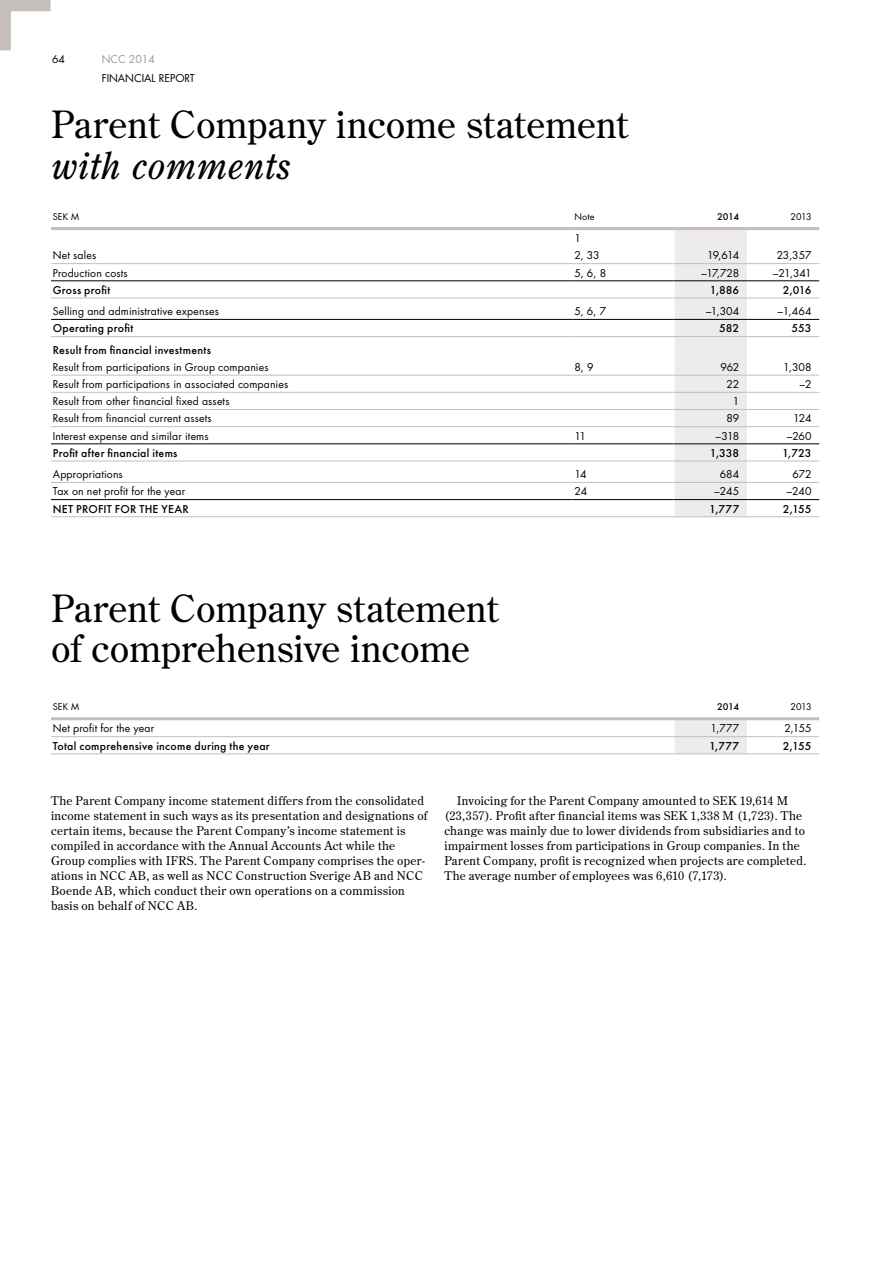
<style>
.page{position:relative;width:893px;height:1263px;background:#fff}
.page>*{position:absolute;margin:0;border:0;box-sizing:border-box;transform-origin:0 0}
.t1{font:37.5px/40.5px "NCC Century";letter-spacing:.005em;color:#000}
.t2{font:italic 37.5px "NCC Century";letter-spacing:.01em;color:#000}
.t3{font:12px/15px "NCC Century";letter-spacing:.025em;color:#000}
.t4{font:10.5px "NCC Futura";letter-spacing:.015em;color:#000}
.t5{font:500 10.5px "NCC Futura";letter-spacing:.025em;color:#000}
.t6{font:10.5px "NCC Futura";color:#9e9898}
.t7{font:9px "NCC Futura";letter-spacing:.01em;color:#000}
.t8{font:500 9px "NCC Futura";letter-spacing:-.045em;color:#000}
</style>
<div class="page">
<svg style="left:0;top:0;width:51px;height:50px"></svg>
<div style="left:675px;top:230px;width:72px;height:286px;background:#eeecea"></div>
<hr style="left:51px;top:263px;width:522px;height:1px;background:#c5bebb">
<hr style="left:573px;top:263px;width:102px;height:1px;background:#c5bebb">
<hr style="left:675px;top:263px;width:72px;height:1px;background:#c5bebb">
<hr style="left:747px;top:263px;width:72px;height:1px;background:#c5bebb">
<hr style="left:51px;top:375px;width:522px;height:1px;background:#c5bebb">
<hr style="left:573px;top:375px;width:102px;height:1px;background:#c5bebb">
<hr style="left:675px;top:375px;width:72px;height:1px;background:#c5bebb">
<hr style="left:747px;top:375px;width:72px;height:1px;background:#c5bebb">
<hr style="left:51px;top:392px;width:522px;height:1px;background:#c5bebb">
<hr style="left:573px;top:392px;width:102px;height:1px;background:#c5bebb">
<hr style="left:675px;top:392px;width:72px;height:1px;background:#c5bebb">
<hr style="left:747px;top:392px;width:72px;height:1px;background:#c5bebb">
<hr style="left:51px;top:409px;width:522px;height:1px;background:#c5bebb">
<hr style="left:573px;top:409px;width:102px;height:1px;background:#c5bebb">
<hr style="left:675px;top:409px;width:72px;height:1px;background:#c5bebb">
<hr style="left:747px;top:409px;width:72px;height:1px;background:#c5bebb">
<hr style="left:51px;top:426px;width:522px;height:1px;background:#c5bebb">
<hr style="left:573px;top:426px;width:102px;height:1px;background:#c5bebb">
<hr style="left:675px;top:426px;width:72px;height:1px;background:#c5bebb">
<hr style="left:747px;top:426px;width:72px;height:1px;background:#c5bebb">
<hr style="left:51px;top:227px;width:522px;height:3px;background:#c5bebb">
<hr style="left:573px;top:227px;width:102px;height:3px;background:#c5bebb">
<hr style="left:675px;top:227px;width:72px;height:3px;background:#c5bebb">
<hr style="left:747px;top:227px;width:72px;height:3px;background:#c5bebb">
<hr style="left:51px;top:444px;width:522px;height:1px;background:#000">
<hr style="left:573px;top:444px;width:102px;height:1px;background:#000">
<hr style="left:675px;top:444px;width:72px;height:1px;background:#000">
<hr style="left:747px;top:444px;width:72px;height:1px;background:#000">
<hr style="left:51px;top:461px;width:522px;height:1px;background:#c5bebb">
<hr style="left:573px;top:461px;width:102px;height:1px;background:#c5bebb">
<hr style="left:675px;top:461px;width:72px;height:1px;background:#c5bebb">
<hr style="left:747px;top:461px;width:72px;height:1px;background:#c5bebb">
<hr style="left:51px;top:281px;width:522px;height:1px;background:#000">
<hr style="left:573px;top:281px;width:102px;height:1px;background:#000">
<hr style="left:675px;top:281px;width:72px;height:1px;background:#000">
<hr style="left:747px;top:281px;width:72px;height:1px;background:#000">
<hr style="left:51px;top:298px;width:522px;height:1px;background:#c5bebb">
<hr style="left:573px;top:298px;width:102px;height:1px;background:#c5bebb">
<hr style="left:675px;top:298px;width:72px;height:1px;background:#c5bebb">
<hr style="left:747px;top:298px;width:72px;height:1px;background:#c5bebb">
<hr style="left:51px;top:319px;width:522px;height:1px;background:#000">
<hr style="left:573px;top:319px;width:102px;height:1px;background:#000">
<hr style="left:675px;top:319px;width:72px;height:1px;background:#000">
<hr style="left:747px;top:319px;width:72px;height:1px;background:#000">
<hr style="left:51px;top:499px;width:522px;height:1px;background:#000">
<hr style="left:573px;top:499px;width:102px;height:1px;background:#000">
<hr style="left:675px;top:499px;width:72px;height:1px;background:#000">
<hr style="left:747px;top:499px;width:72px;height:1px;background:#000">
<hr style="left:51px;top:336px;width:522px;height:1px;background:#c5bebb">
<hr style="left:573px;top:336px;width:102px;height:1px;background:#c5bebb">
<hr style="left:675px;top:336px;width:72px;height:1px;background:#c5bebb">
<hr style="left:747px;top:336px;width:72px;height:1px;background:#c5bebb">
<hr style="left:51px;top:482px;width:522px;height:1px;background:#c5bebb">
<hr style="left:573px;top:482px;width:102px;height:1px;background:#c5bebb">
<hr style="left:675px;top:482px;width:72px;height:1px;background:#c5bebb">
<hr style="left:747px;top:482px;width:72px;height:1px;background:#c5bebb">
<hr style="left:51px;top:516px;width:522px;height:1px;background:#c5bebb">
<hr style="left:573px;top:516px;width:102px;height:1px;background:#c5bebb">
<hr style="left:675px;top:516px;width:72px;height:1px;background:#c5bebb">
<hr style="left:747px;top:516px;width:72px;height:1px;background:#c5bebb">
<svg style="left:675px;top:720px;width:72px;height:34px;background:#eceae8"></svg>
<hr style="left:51px;top:717px;width:624px;height:3px;background:#c5bebb">
<hr style="left:675px;top:717px;width:72px;height:3px;background:#c5bebb">
<hr style="left:747px;top:717px;width:72px;height:3px;background:#c5bebb">
<hr style="left:51px;top:736px;width:624px;height:1px;background:#c5bebb">
<hr style="left:675px;top:736px;width:72px;height:1px;background:#c5bebb">
<hr style="left:747px;top:736px;width:72px;height:1px;background:#c5bebb">
<hr style="left:51px;top:754px;width:624px;height:1px;background:#c5bebb">
<hr style="left:675px;top:754px;width:72px;height:1px;background:#c5bebb">
<hr style="left:747px;top:754px;width:72px;height:1px;background:#c5bebb">
<p class="t4" style="left:52px;top:52px;width:14px">64</p>
<p class="t6" style="left:102px;top:52px;width:55px">NCC 2014</p>
<p class="t4" style="left:102px;top:71px;width:95px">FINANCIAL REPORT</p>
<h1 class="t1" style="left:51px;top:105px;width:579px">Parent Company income statement</h1>
<h1 class="t2" style="left:51px;top:141px;width:241px">with comments</h1>
<p class="t7" style="left:53px;top:211px;width:28px">SEK M</p>
<p class="t7" style="left:574px;top:211px;width:22px">Note</p>
<p class="t8" style="left:717px;top:211px;width:24px">2014</p>
<p class="t7" style="left:790px;top:211px;width:23px">2013</p>
<p class="t4" style="left:574px;top:231px;width:8px">1</p>
<p class="t4" style="left:53px;top:248px;width:45px">Net sales</p>
<p class="t4" style="left:574px;top:248px;width:27px">2, 33</p>
<p class="t4" style="left:707px;top:248px;width:34px">19,614</p>
<p class="t4" style="left:777px;top:248px;width:36px">23,357</p>
<p class="t4" style="left:53px;top:266px;width:77px">Production costs</p>
<p class="t4" style="left:574px;top:266px;width:33px">5, 6, 8</p>
<p class="t4" style="left:702px;top:266px;width:39px">–17,728</p>
<p class="t4" style="left:773px;top:266px;width:40px">–21,341</p>
<p class="t5" style="left:53px;top:283px;width:59px">Gross profit</p>
<p class="t5" style="left:710px;top:283px;width:31px">1,886</p>
<p class="t5" style="left:783px;top:283px;width:30px">2,016</p>
<p class="t4" style="left:53px;top:304px;width:168px">Selling and administrative expenses</p>
<p class="t4" style="left:574px;top:304px;width:33px">5, 6, 7</p>
<p class="t4" style="left:706px;top:304px;width:35px">–1,304</p>
<p class="t4" style="left:778px;top:304px;width:35px">–1,464</p>
<p class="t5" style="left:53px;top:321px;width:82px">Operating profit</p>
<p class="t5" style="left:719px;top:321px;width:22px">582</p>
<p class="t5" style="left:791px;top:321px;width:22px">553</p>
<p class="t5" style="left:53px;top:343px;width:160px">Result from financial investments</p>
<p class="t4" style="left:53px;top:360px;width:217px">Result from participations in Group companies</p>
<p class="t4" style="left:574px;top:360px;width:21px">8, 9</p>
<p class="t4" style="left:720px;top:360px;width:20px">962</p>
<p class="t4" style="left:783px;top:360px;width:30px">1,308</p>
<p class="t4" style="left:53px;top:377px;width:237px">Result from participations in associated companies</p>
<p class="t4" style="left:726px;top:377px;width:14px">22</p>
<p class="t4" style="left:800px;top:377px;width:13px">–2</p>
<p class="t4" style="left:53px;top:394px;width:178px">Result from other financial fixed assets</p>
<p class="t4" style="left:733px;top:394px;width:8px">1</p>
<p class="t4" style="left:53px;top:411px;width:161px">Result from financial current assets</p>
<p class="t4" style="left:726px;top:411px;width:14px">89</p>
<p class="t4" style="left:793px;top:411px;width:20px">124</p>
<p class="t4" style="left:53px;top:429px;width:157px">Interest expense and similar items</p>
<p class="t4" style="left:574px;top:429px;width:13px">11</p>
<p class="t4" style="left:716px;top:429px;width:25px">–318</p>
<p class="t4" style="left:787px;top:429px;width:26px">–260</p>
<p class="t5" style="left:53px;top:446px;width:126px">Profit after financial items</p>
<p class="t5" style="left:710px;top:446px;width:31px">1,338</p>
<p class="t5" style="left:782px;top:446px;width:31px">1,723</p>
<p class="t4" style="left:53px;top:467px;width:72px">Appropriations</p>
<p class="t4" style="left:574px;top:467px;width:14px">14</p>
<p class="t4" style="left:720px;top:467px;width:21px">684</p>
<p class="t4" style="left:793px;top:467px;width:21px">672</p>
<p class="t4" style="left:53px;top:484px;width:134px">Tax on net profit for the year</p>
<p class="t4" style="left:574px;top:484px;width:14px">24</p>
<p class="t4" style="left:714px;top:484px;width:26px">–245</p>
<p class="t4" style="left:787px;top:484px;width:26px">–240</p>
<p class="t5" style="left:53px;top:502px;width:138px">NET PROFIT FOR THE YEAR</p>
<p class="t5" style="left:709px;top:502px;width:32px">1,777</p>
<p class="t5" style="left:783px;top:502px;width:30px">2,155</p>
<h1 class="t1" style="left:51px;top:588px;width:449px">Parent Company statement of comprehensive income</h1>
<p class="t7" style="left:53px;top:701px;width:28px">SEK M</p>
<p class="t8" style="left:717px;top:701px;width:24px">2014</p>
<p class="t7" style="left:790px;top:701px;width:23px">2013</p>
<p class="t4" style="left:53px;top:721px;width:103px">Net profit for the year</p>
<p class="t4" style="left:710px;top:721px;width:30px">1,777</p>
<p class="t4" style="left:784px;top:721px;width:29px">2,155</p>
<p class="t5" style="left:53px;top:739px;width:219px">Total comprehensive income during the year</p>
<p class="t5" style="left:709px;top:739px;width:32px">1,777</p>
<p class="t5" style="left:783px;top:739px;width:30px">2,155</p>
<p class="t3" style="left:51px;top:793px;width:378px">The Parent Company income statement differs from the consolidated income statement in such ways as its presentation and designations of certain items, because the Parent Company’s income statement is compiled in accordance with the Annual Accounts Act while the Group complies with IFRS. The Parent Company comprises the oper&shy;ations in NCC AB, as well as NCC Construction Sverige AB and NCC Boende AB, which conduct their own operations on a commission basis on behalf of NCC AB.</p>
<p class="t3" style="left:444px;top:793px;width:364px;text-indent:13px">Invoicing for the Parent Company amounted to SEK 19,614 M (23,357). Profit after financial items was SEK 1,338 M (1,723). The change was mainly due to lower dividends from subsidiaries and to impairment losses from participations in Group companies. In the Parent Company, profit is recognized when projects are completed.<br>The average number of employees was 6,610 (7,173).</p>
</div>
